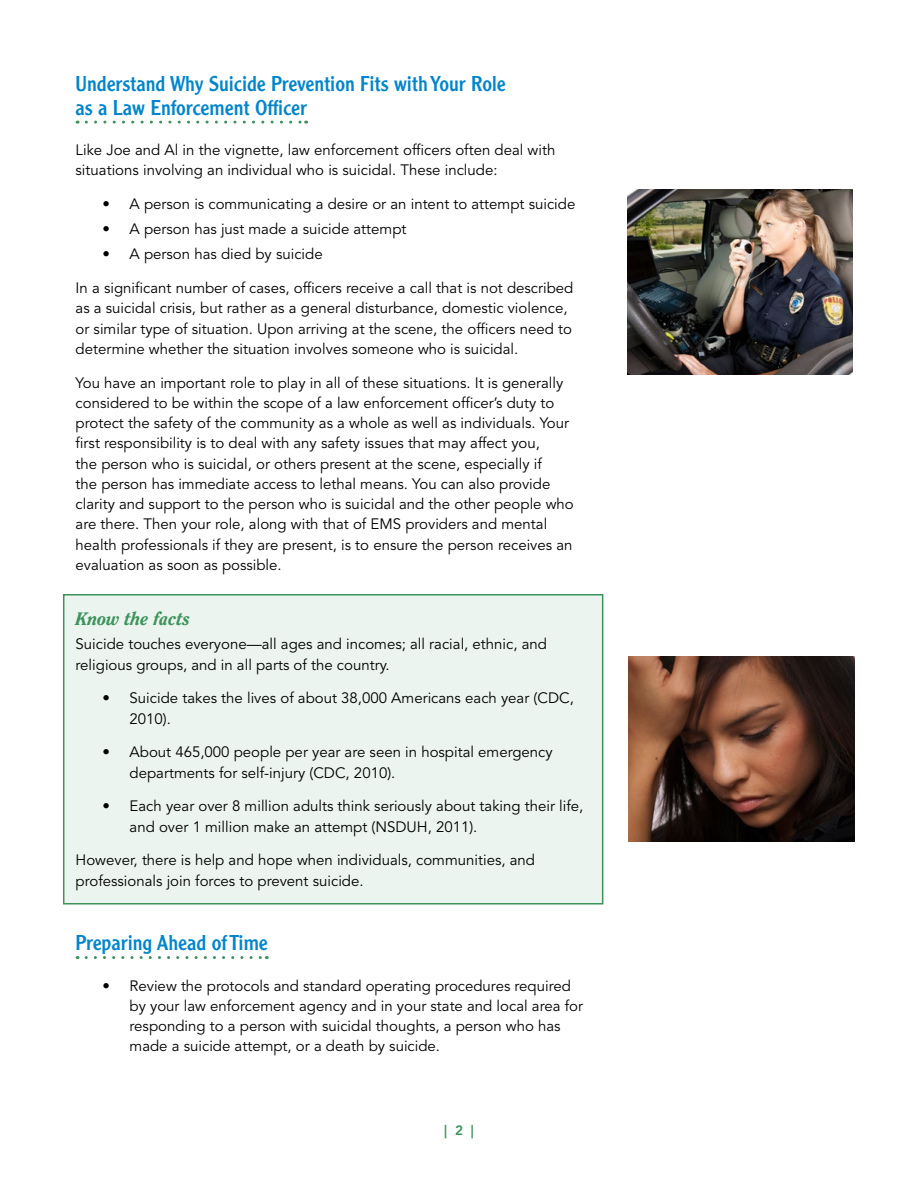
<style>
.page{position:relative;width:918px;height:1188px;background:#fff}
.page>*{position:absolute;margin:0;border:0;box-sizing:border-box;transform-origin:0 0}
.A_Head{font:21px/24px "Clearface Gothic LT Std";color:#0085cb}
.B_Head{font:italic 800 18px "Clearface Std";color:#3c935b}
.body{font:15px/20.2px "Avenir LT Std";color:#000}
.t1{font:800 13.5px "Avenir LT Std";color:#3c935b}
</style>
<div class="page">
<div style="left:63px;top:594px;width:540px;height:310px;background:#ecf4ef;border:2px solid #3c935b"></div>
<svg style="left:86px;top:121px;width:221px;height:3px"></svg>
<svg style="left:86px;top:956px;width:181px;height:3px"></svg>
<img style="left:627px;top:189px;width:226px;height:185px">
<img style="left:629px;top:657px;width:225px;height:185px">
<p class="A_Head" style="left:76px;top:71px;width:432px">Understand Why Suicide Prevention Fits with Your Role as a Law Enforcement Officer</p>
<p class="body" style="left:76px;top:140px;width:481px">Like Joe and Al in the vignette, law enforcement officers often deal with situations involving an individual who is suicidal. These include:</p>
<p class="body" style="left:103px;top:194px;width:474px">• A person is communicating a desire or an intent to attempt suicide</p>
<p class="body" style="left:103px;top:219px;width:305px">• A person has just made a suicide attempt</p>
<p class="body" style="left:103px;top:244px;width:222px">• A person has died by suicide</p>
<p class="body" style="left:76px;top:278px;width:499px">In a significant number of cases, officers receive a call that is not described as a suicidal crisis, but rather as a general disturbance, domestic violence, or similar type of situation. Upon arriving at the scene, the officers need to determine whether the situation involves someone who is suicidal.</p>
<p class="body" style="left:76px;top:373px;width:500px">You have an important role to play in all of these situations. It is generally considered to be within the scope of a law enforcement officer’s duty to protect the safety of the community as a whole as well as individuals. Your first responsibility is to deal with any safety issues that may affect you,<br>the person who is suicidal, or others present at the scene, especially if<br>the person has immediate access to lethal means. You can also provide clarity and support to the person who is suicidal and the other people who are there. Then your role, along with that of EMS providers and mental health professionals if they are present, is to ensure the person receives an evaluation as soon as possible.</p>
<p class="B_Head" style="left:76px;top:607px;width:116px">Know the facts</p>
<p class="body" style="left:76px;top:634px;width:473px">Suicide touches everyone—all ages and incomes; all racial, ethnic, and religious groups, and in all parts of the country.</p>
<p class="body" style="left:130px;top:688px;width:446px;text-indent:-27px">• Suicide takes the lives of about 38,000 Americans each year (CDC,<br>2010).</p>
<p class="body" style="left:130px;top:742px;width:425px;text-indent:-27px">• About 465,000 people per year are seen in hospital emergency departments for self-injury (CDC, 2010).</p>
<p class="body" style="left:130px;top:796px;width:455px;text-indent:-27px">• Each year over 8 million adults think seriously about taking their life, and over 1 million make an attempt (NSDUH, 2011).</p>
<p class="body" style="left:76px;top:850px;width:461px">However, there is help and hope when individuals, communities, and professionals join forces to prevent suicide.</p>
<p class="A_Head" style="left:76px;top:930px;width:194px">Preparing Ahead of Time</p>
<p class="body" style="left:130px;top:976px;width:455px;text-indent:-27px">• Review the protocols and standard operating procedures required by your law enforcement agency and in your state and local area for responding to a person with suicidal thoughts, a person who has made a suicide attempt, or a death by suicide.</p>
<p class="t1" style="left:444px;top:1122px;width:31px">| 2 |</p>
</div>
